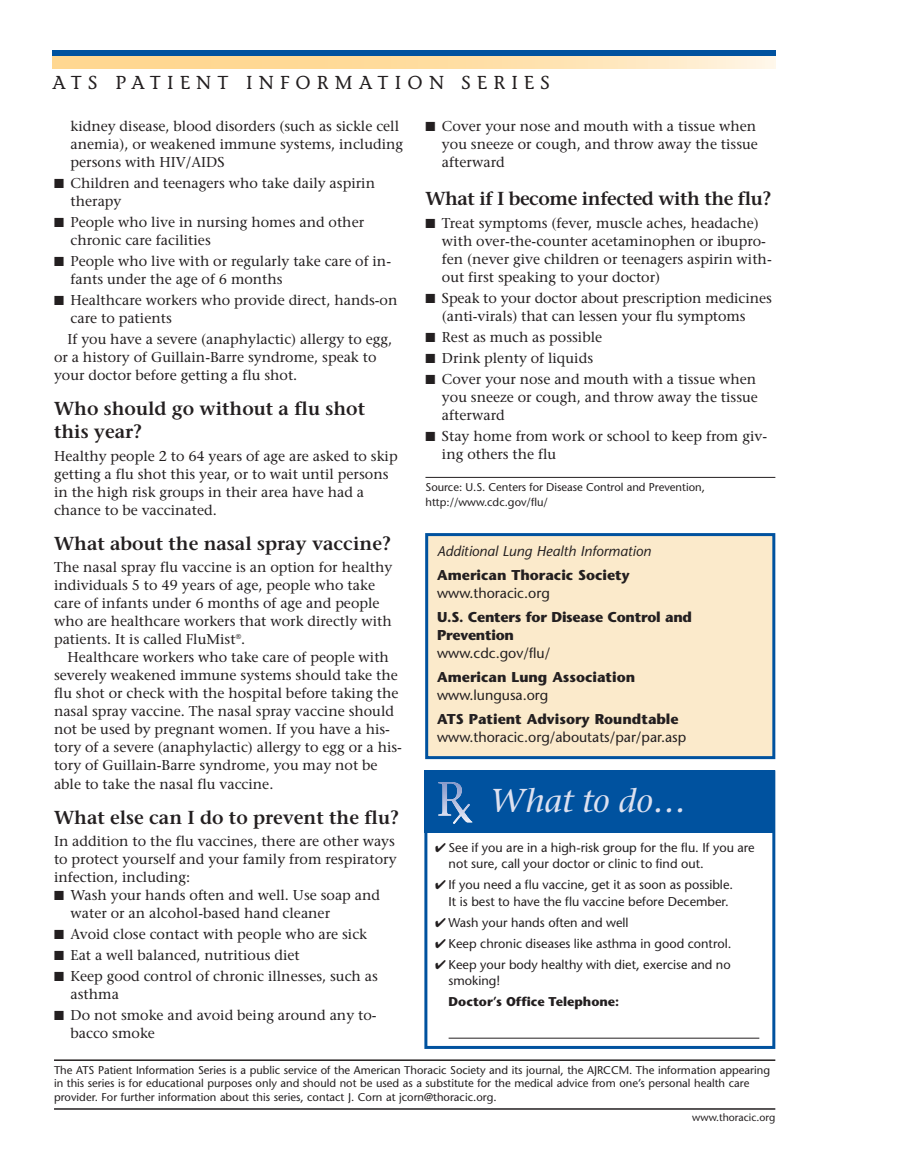
<style>
.page{position:relative;width:905px;height:1175px;background:#fff}
.page>*{position:absolute;margin:0;border:0;box-sizing:border-box;transform-origin:0 0}
.t1{font:italic 33px "Stone Serif";color:#dde1f0}
.t2{font:600 18.75px/22.5px "Stone Serif";color:#231f20}
.t3{font:600 18.75px "Stone Serif";letter-spacing:-.025em;color:#231f20}
.t4{font:18.75px "Stone Informal";letter-spacing:.33em;color:#231f20}
.t5{font:14.25px/18px "Stone Serif";color:#231f20}
.t6{font:14.25px "Stone Sans";color:#231f20}
.t7{font:700 14.25px "Stone Sans";color:#231f20}
.t8{font:700 14.25px/18px "Stone Sans";letter-spacing:-.02em;color:#231f20}
.t9{font:italic 14.25px "Stone Sans";color:#231f20}
.t10{font:12.75px/16.5px "Stone Sans";color:#231f20}
.t11{font:700 12.75px "Stone Sans";color:#231f20}
.t12{font:11.25px/13.5px "Stone Sans";color:#231f20}
.t13{font:10.5px "Stone Sans";color:#231f20}
</style>
<div class="page">
<div style="left:52px;top:50px;width:723px;height:6px;background:#00529f"></div>
<svg style="left:52px;top:56px;width:723px;height:12px;background:#ffdfa8"></svg>
<hr style="left:425px;top:477px;width:350px;height:1px;background:#231f20">
<div style="left:424px;top:770px;width:351px;height:62px;background:#00529f"></div>
<div style="left:424px;top:770px;width:351px;height:278px;border:3px solid #00529f"></div>
<svg style="left:438px;top:782px;width:34px;height:41px"></svg>
<hr style="left:448px;top:1037px;width:311px;height:1px;background:#231f20">
<div style="left:426px;top:534px;width:347px;height:223px;background:#fbeacb"></div>
<div style="left:425px;top:533px;width:350px;height:226px;border:3px solid #00529f"></div>
<hr style="left:54px;top:1059px;width:721px;height:1px;background:#231f20">
<hr style="left:54px;top:1108px;width:721px;height:1px;background:#231f20">
<h2 class="t4" style="left:52px;top:75px;width:499px">ATS PATIENT INFORMATION SERIES</h2>
<p class="t5" style="left:70px;top:119px;width:334px">kidney disease, blood disorders (such as sickle cell anemia), or weakened immune systems, including persons with HIV/AIDS</p>
<p class="t5" style="left:70px;top:176px;width:306px;text-indent:-16px">■ Children and teenagers who take daily aspirin therapy</p>
<p class="t5" style="left:70px;top:215px;width:295px;text-indent:-16px">■ People who live in nursing homes and other chronic care facilities</p>
<p class="t5" style="left:70px;top:254px;width:322px;text-indent:-16px">■ People who live with or regularly take care of in&shy;fants under the age of 6 months</p>
<p class="t5" style="left:70px;top:293px;width:328px;text-indent:-16px">■ Healthcare workers who provide direct, hands-on care to patients</p>
<p class="t5" style="left:54px;top:332px;width:340px;text-indent:14px">If you have a severe (anaphylactic) allergy to egg, or a history of Guillain-Barre syndrome, speak to your doctor before getting a flu shot.</p>
<h2 class="t2" style="left:54px;top:400px;width:312px">Who should go without a flu shot this year?</h2>
<p class="t5" style="left:54px;top:448px;width:345px">Healthy people 2 to 64 years of age are asked to skip getting a flu shot this year, or to wait until persons in the high risk groups in their area have had a chance to be vaccinated.</p>
<h2 class="t2" style="left:54px;top:534px;width:338px">What about the nasal spray vaccine?</h2>
<p class="t5" style="left:54px;top:560px;width:340px">The nasal spray flu vaccine is an option for healthy individuals 5 to 49 years of age, people who take care of infants under 6 months of age and people who are healthcare workers that work directly with patients. It is called FluMist<sup>®</sup>.</p>
<p class="t5" style="left:54px;top:650px;width:349px;text-indent:14px">Healthcare workers who take care of people with severely weakened immune systems should take the flu shot or check with the hospital before taking the nasal spray vaccine. The nasal spray vaccine should not be used by pregnant women. If you have a his&shy;tory of a severe (anaphylactic) allergy to egg or a his&shy;tory of Guillain-Barre syndrome, you may not be able to take the nasal flu vaccine.</p>
<h2 class="t2" style="left:54px;top:808px;width:346px">What else can I do to prevent the flu?</h2>
<p class="t5" style="left:54px;top:834px;width:344px">In addition to the flu vaccines, there are other ways to protect yourself and your family from respiratory infection, including:</p>
<p class="t5" style="left:70px;top:888px;width:311px;text-indent:-16px">■ Wash your hands often and well. Use soap and water or an alcohol-based hand cleaner</p>
<p class="t5" style="left:54px;top:927px;width:314px">■ Avoid close contact with people who are sick</p>
<p class="t5" style="left:54px;top:948px;width:247px">■ Eat a well balanced, nutritious diet</p>
<p class="t5" style="left:70px;top:969px;width:309px;text-indent:-16px">■ Keep good control of chronic illnesses, such as asthma</p>
<p class="t5" style="left:70px;top:1008px;width:307px;text-indent:-16px">■ Do not smoke and avoid being around any to&shy;bacco smoke</p>
<p class="t5" style="left:442px;top:119px;width:317px;text-indent:-16px">■ Cover your nose and mouth with a tissue when you sneeze or cough, and throw away the tissue afterward</p>
<h2 class="t3" style="left:425px;top:192px;width:347px">What if I become infected with the flu?</h2>
<p class="t5" style="left:442px;top:215px;width:331px;text-indent:-16px">■ Treat symptoms (fever, muscle aches, headache) with over-the-counter acetaminophen or ibupro&shy;fen (never give children or teenagers aspirin with&shy;out first speaking to your doctor)</p>
<p class="t5" style="left:442px;top:290px;width:331px;text-indent:-16px">■ Speak to your doctor about prescription medicines (anti-virals) that can lessen your flu symptoms</p>
<p class="t5" style="left:425px;top:329px;width:178px">■ Rest as much as possible</p>
<p class="t5" style="left:425px;top:350px;width:169px">■ Drink plenty of liquids</p>
<p class="t5" style="left:442px;top:371px;width:317px;text-indent:-16px">■ Cover your nose and mouth with a tissue when you sneeze or cough, and throw away the tissue afterward</p>
<p class="t5" style="left:442px;top:428px;width:326px;text-indent:-16px">■ Stay home from work or school to keep from giv&shy;ing others the flu</p>
<p class="t12" style="left:425px;top:480px;width:281px;line-height:15px">Source: U.S. Centers for Disease Control and Prevention, http://www.cdc.gov/flu/</p>
<p class="t9" style="left:437px;top:545px;width:215px">Additional Lung Health Information</p>
<p class="t7" style="left:437px;top:569px;width:194px">American Thoracic Society</p>
<p class="t6" style="left:437px;top:587px;width:114px">www.thoracic.org</p>
<p class="t8" style="left:437px;top:609px;width:256px">U.S. Centers for Disease Control and<br>Prevention</p>
<p class="t6" style="left:437px;top:647px;width:115px">www.cdc.gov/flu/</p>
<p class="t7" style="left:437px;top:671px;width:199px">American Lung Association</p>
<p class="t6" style="left:437px;top:689px;width:113px">www.lungusa.org</p>
<p class="t7" style="left:437px;top:713px;width:243px">ATS Patient Advisory Roundtable</p>
<p class="t6" style="left:437px;top:731px;width:251px">www.thoracic.org/aboutats/par/par.asp</p>
<h1 class="t1" style="left:490px;top:787px;width:197px">What to do…</h1>
<p class="t10" style="left:448px;top:840px;width:307px;text-indent:-13px">✔ See if you are in a high-risk group for the flu. If you are not sure, call your doctor or clinic to find out.</p>
<p class="t10" style="left:448px;top:878px;width:286px;text-indent:-13px">✔ If you need a flu vaccine, get it as soon as possible.<br>It is best to have the flu vaccine before December.</p>
<p class="t10" style="left:435px;top:915px;width:195px">✔ Wash your hands often and well</p>
<p class="t10" style="left:435px;top:936px;width:298px">✔ Keep chronic diseases like asthma in good control.</p>
<p class="t10" style="left:448px;top:957px;width:283px;text-indent:-13px">✔ Keep your body healthy with diet, exercise and no smoking!</p>
<p class="t11" style="left:448px;top:996px;width:172px">Doctor’s Office Telephone:</p>
<p class="t12" style="left:54px;top:1064px;width:717px">The ATS Patient Information Series is a public service of the American Thoracic Society and its journal, the AJRCCM. The information appearing in this series is for educational purposes only and should not be used as a substitute for the medical advice from one’s personal health care provider. For further information about this series, contact J. Corn at jcorn@thoracic.org.</p>
<p class="t13" style="left:692px;top:1113px;width:84px">www.thoracic.org</p>
</div>
